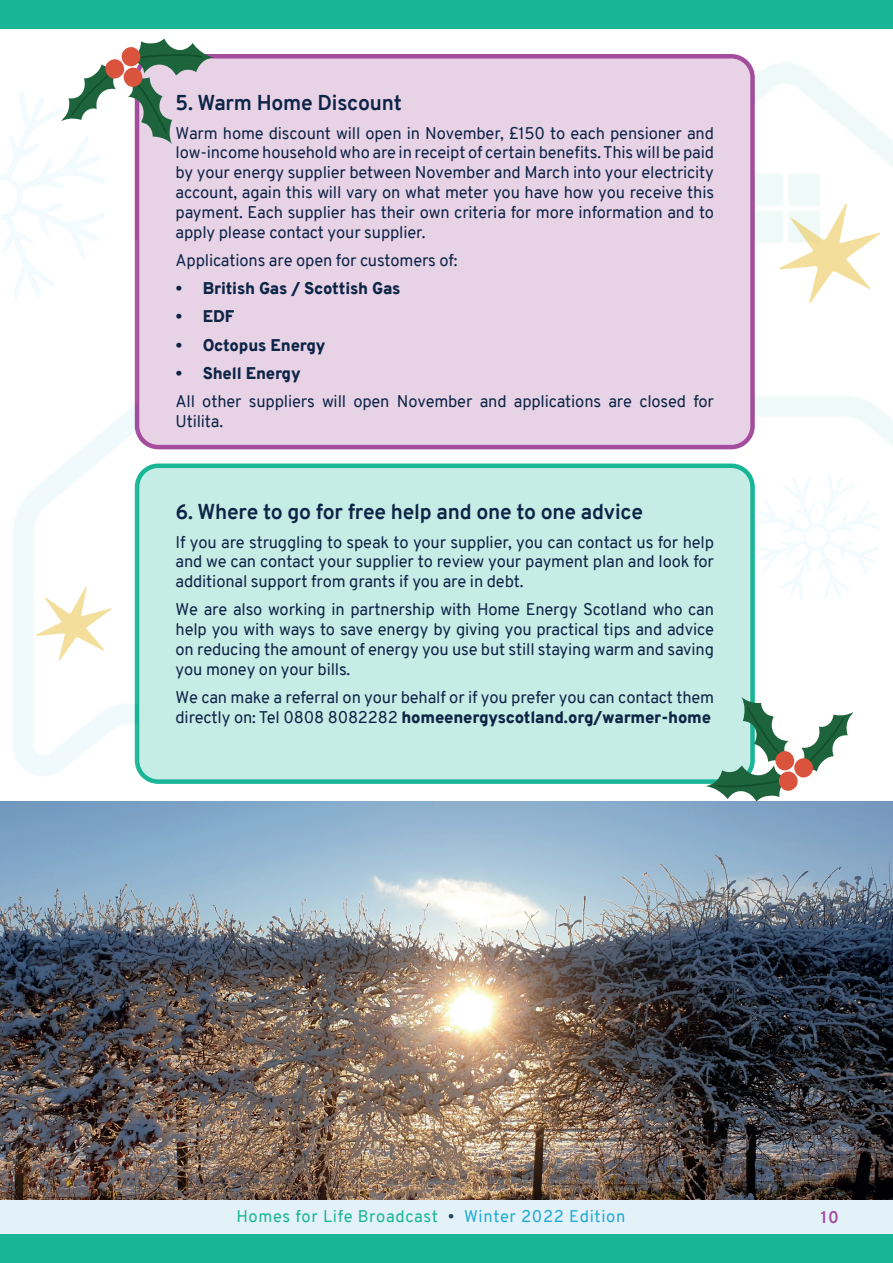
<style>
.page{position:relative;width:893px;height:1263px;background:#fff}
.page>*{position:absolute;margin:0;border:0;box-sizing:border-box;transform-origin:0 0}
.t1{font:700 21px "Overpass";letter-spacing:-.01em;color:#0c2446}
.t2{font:16.5px/19.8px "Overpass";letter-spacing:-.01em;color:#0c2446;text-align:justify}
.t3{font:900 16.5px "Overpass";letter-spacing:-.01em;color:#0c2446}
.t4{font:16.5px "Overpass";letter-spacing:.04em;color:#18b596}
.t5{font:700 16.5px "Overpass";color:#a44c9d}
.s1{font-weight:900}
.s2{color:#1d4662}
.s3{color:#1eaad4}
</style>
<div class="page">
<div style="left:138px;top:58px;width:614px;height:388px;background:#e8d2e6;border-radius:21px"></div>
<div style="left:135px;top:54px;width:620px;height:395px;border:4px solid #a44c9d;border-radius:21px"></div>
<div style="left:0;top:1199px;width:893px;height:35px;background:#e3f1f8"></div>
<div style="left:0;top:0;width:893px;height:29px;background:#18b596"></div>
<div style="left:0;top:1234px;width:893px;height:29px;background:#18b596"></div>
<div style="left:138px;top:466px;width:614px;height:315px;background:#c5ece5;border-radius:21px"></div>
<div style="left:135px;top:463px;width:620px;height:321px;border:4px solid #18b596;border-radius:21px"></div>
<img style="left:13px;top:303px;width:125px;height:473px">
<svg style="left:743px;top:469px;width:137px;height:131px"></svg>
<svg style="left:779px;top:203px;width:101px;height:100px"></svg>
<svg style="left:36px;top:586px;width:76px;height:75px"></svg>
<img style="left:0;top:802px;width:893px;height:397px">
<svg style="left:705px;top:697px;width:148px;height:105px"></svg>
<div style="left:775px;top:751px;width:19px;height:19px;background:#d9533d;border-radius:50%"></div>
<div style="left:779px;top:771px;width:19px;height:20px;background:#d9533d;border-radius:50%"></div>
<div style="left:794px;top:758px;width:19px;height:19px;background:#d9533d;border-radius:50%"></div>
<svg style="left:0;top:38px;width:214px;height:265px"></svg>
<div style="left:124px;top:67px;width:19px;height:20px;background:#d9533d;border-radius:50%"></div>
<div style="left:121px;top:47px;width:20px;height:20px;background:#d9533d;border-radius:50%"></div>
<div style="left:105px;top:59px;width:19px;height:20px;background:#d9533d;border-radius:50%"></div>
<p class="t1" style="left:176px;top:88px;width:228px">5. Warm Home Discount</p>
<p class="t2" style="left:176px;top:123px;width:540px">Warm home discount will open in November, £150 to each pensioner and low-income household who are in receipt of certain benefits. This will be paid by your energy supplier between November and March into your electricity account, again this will vary on what meter you have how you receive this payment. Each supplier has their own criteria for more information and to apply please contact your supplier.</p>
<p class="t2" style="left:176px;top:250px;width:284px">Applications are open for customers of:</p>
<p class="t3" style="left:176px;top:277px;width:227px">• British Gas / Scottish Gas</p>
<p class="t3" style="left:176px;top:305px;width:60px">• EDF</p>
<p class="t3" style="left:176px;top:333px;width:152px">• Octopus Energy</p>
<p class="t3" style="left:176px;top:361px;width:127px">• Shell Energy</p>
<p class="t2" style="left:176px;top:392px;width:540px">All other suppliers will open November and applications are closed for<br>Utilita.</p>
<p class="t1" style="left:176px;top:497px;width:469px">6. Where to go for free help and one to one advice</p>
<p class="t2" style="left:176px;top:532px;width:540px">If you are struggling to speak to your supplier, you can contact us for help and we can contact your supplier to review your payment plan and look for additional support from grants if you are in debt.</p>
<p class="t2" style="left:176px;top:600px;width:540px">We are also working in partnership with Home Energy Scotland who can help you with ways to save energy by giving you practical tips and advice on reducing the amount of energy you use but still staying warm and saving you money on your bills.</p>
<p class="t2" style="left:176px;top:687px;width:540px">We can make a referral on your behalf or if you prefer you can contact them directly on: Tel 0808 8082282 <span class="s1">homeenergyscotland.org/warmer-home</span></p>
<p class="t4" style="left:236px;top:1204px;width:390px">Homes for Life Broadcast <span class="s2">•</span> <span class="s3">Winter 2022 Edition</span></p>
<p class="t5" style="left:821px;top:1205px;width:20px">10</p>
</div>
